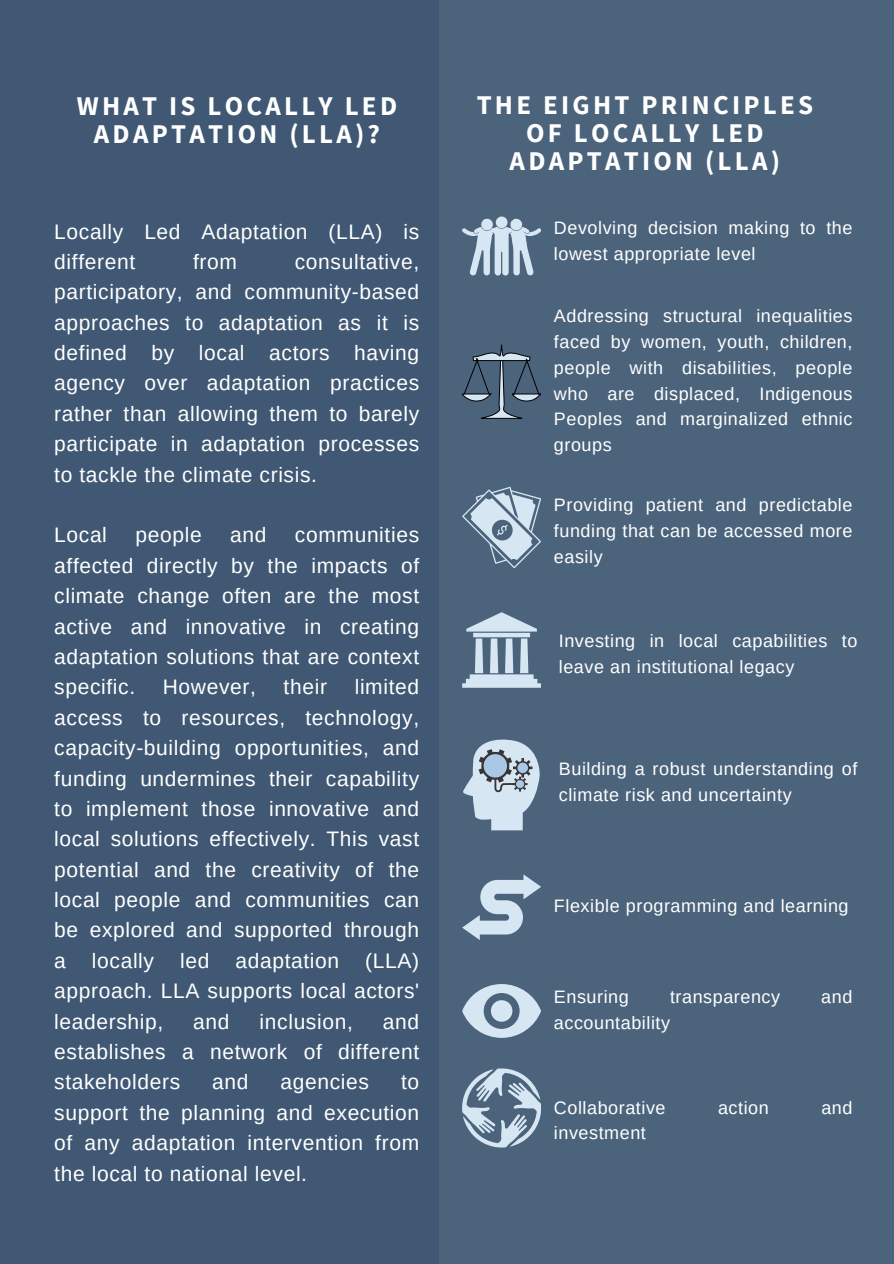
<style>
.page{position:relative;width:894px;height:1264px;background:#fff}
.page>*{position:absolute;margin:0;border:0;box-sizing:border-box;transform-origin:0 0}
.t1{font:700 27px/28.2px "Source Sans Pro";letter-spacing:.12em;color:#fff;text-align:center}
.t2{font:21px/30.3px "Arimo";letter-spacing:.03em;color:#fff;text-align:justify}
.t3{font:18px/25.8px "Arimo";letter-spacing:.03em;color:#fff}
</style>
<div class="page">
<div style="left:0;top:0;width:893px;height:1263px;background:#405873"></div>
<div style="left:439px;top:0;width:454px;height:1263px;background:#4c637c"></div>
<svg style="left:462px;top:216px;width:78px;height:60px"></svg>
<svg style="left:462px;top:344px;width:78px;height:74px"></svg>
<svg style="left:462px;top:486px;width:78px;height:81px"></svg>
<svg style="left:462px;top:612px;width:78px;height:75px"></svg>
<svg style="left:463px;top:739px;width:77px;height:91px"></svg>
<svg style="left:462px;top:984px;width:78px;height:53px"></svg>
<svg style="left:462px;top:1068px;width:78px;height:79px"></svg>
<svg style="left:462px;top:874px;width:78px;height:65px"></svg>
<p class="t1" style="left:77px;top:91px;width:322px">WHAT IS LOCALLY LED<br>ADAPTATION (LLA)?</p>
<p class="t1" style="left:476px;top:90px;width:338px">THE EIGHT PRINCIPLES<br>OF LOCALLY LED<br>ADAPTATION (LLA)</p>
<p class="t2" style="left:54px;top:216px;width:366px">Locally Led Adaptation (LLA) is different</p>
<p class="t2" style="left:54px;top:246px;width:366px;text-indent:240px">consultative, participatory, and community-based approaches to adaptation as it is defined by local actors having agency over adaptation practices rather than allowing them to barely participate in adaptation processes to tackle the climate crisis.</p>
<p class="t2" style="left:193px;top:246px;width:45px">from</p>
<p class="t2" style="left:54px;top:520px;width:366px;text-indent:241px">communities affected directly by the impacts of climate change often are the most active and innovative in creating adaptation solutions that are context specific.</p>
<p class="t2" style="left:54px;top:520px;width:54px">Local</p>
<p class="t2" style="left:135px;top:520px;width:68px">people</p>
<p class="t2" style="left:230px;top:520px;width:38px">and</p>
<p class="t2" style="left:54px;top:672px;width:366px;text-indent:300px">limited access to resources, technology, capacity-building opportunities, and funding undermines their capability to implement those innovative and local solutions effectively. This vast potential and the creativity of the local people and communities can be explored and supported through a locally led adaptation (LLA) approach. LLA supports local actors' leadership,</p>
<p class="t2" style="left:163px;top:672px;width:95px">However,</p>
<p class="t2" style="left:283px;top:672px;width:45px">their</p>
<p class="t2" style="left:54px;top:1006px;width:366px;text-indent:328px">and establishes a network of different stakeholders</p>
<p class="t2" style="left:193px;top:1006px;width:38px">and</p>
<p class="t2" style="left:259px;top:1006px;width:95px">inclusion,</p>
<p class="t2" style="left:212px;top:1066px;width:38px">and</p>
<p class="t2" style="left:280px;top:1066px;width:90px">agencies</p>
<p class="t2" style="left:54px;top:1066px;width:366px;text-indent:346px">to support the planning and execution of any adaptation intervention from the local to national level.</p>
<p class="t3" style="left:553px;top:215px;width:300px">Devolving decision making to the lowest appropriate level</p>
<p class="t3" style="left:553px;top:303px;width:300px;text-align:justify">Addressing structural inequalities faced by women, youth, children, people with disabilities, people who are displaced, Indigenous Peoples and marginalized ethnic groups</p>
<p class="t3" style="left:553px;top:492px;width:300px;text-align:justify">Providing patient and predictable funding that can be accessed more easily</p>
<p class="t3" style="left:558px;top:627px;width:300px">Investing in local capabilities to leave an institutional legacy</p>
<p class="t3" style="left:558px;top:756px;width:300px">Building a robust understanding of climate risk and uncertainty</p>
<p class="t3" style="left:553px;top:893px;width:296px">Flexible programming and learning</p>
<p class="t3" style="left:553px;top:983px;width:76px">Ensuring</p>
<p class="t3" style="left:669px;top:983px;width:111px">transparency</p>
<p class="t3" style="left:821px;top:983px;width:33px">and</p>
<p class="t3" style="left:553px;top:1009px;width:118px">accountability</p>
<p class="t3" style="left:553px;top:1094px;width:113px">Collaborative</p>
<p class="t3" style="left:717px;top:1094px;width:52px">action</p>
<p class="t3" style="left:821px;top:1094px;width:33px">and</p>
<p class="t3" style="left:553px;top:1120px;width:93px">investment</p>
</div>
